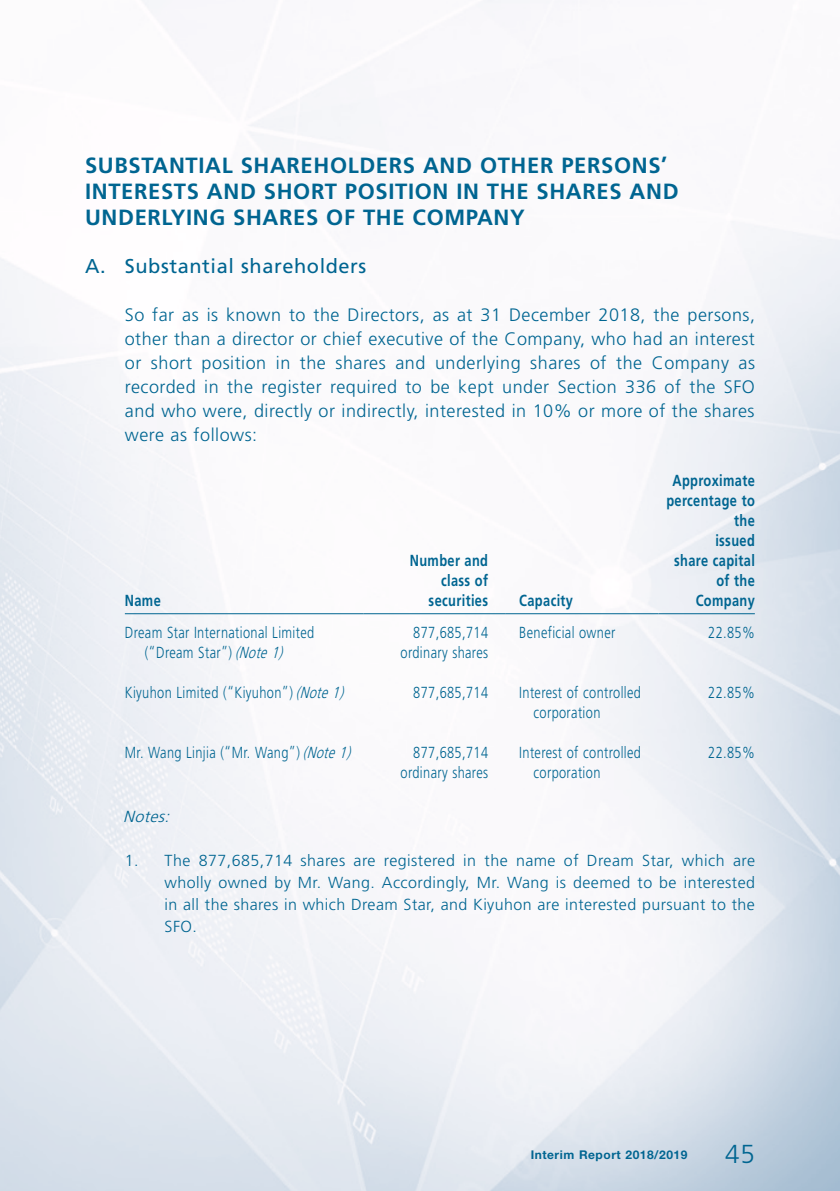
<style>
.page{position:relative;width:840px;height:1191px;background:#fff}
.page>*{position:absolute;margin:0;border:0;box-sizing:border-box;transform-origin:0 0}
.t1{font:300 26px "Frutiger LT Std";color:#006591}
.Heading_1{font:700 22px/26px "Frutiger LT Std";letter-spacing:.03em;color:#006591}
.Heading_2{font:20px "Frutiger LT Std";letter-spacing:.03em;color:#006591}
.Body_Text{font:300 18px/24px "Frutiger LT Std";letter-spacing:.025em;color:#006591;text-align:justify}
.Body_Text-2{font:300 16px/20px "Frutiger LT Std";letter-spacing:.03em;color:#006591;scale:.8 1}
.Notes{font:300 16px/22px "Frutiger LT Std";letter-spacing:.025em;color:#006591;text-align:justify}
.Body_Text-3{font:700 16px "Frutiger LT Std";letter-spacing:.03em;color:#006591;scale:.8 1}
.Notes-2{font:italic 300 16px "Frutiger LT Std";color:#006591}
.t2{font:700 12px "Helvetica Neue LT Std";letter-spacing:.045em;color:#006591}
.s1{font-style:italic}
</style>
<div class="page">
<img style="left:0;top:0;width:839px;height:1191px">
<hr style="left:125px;top:613px;width:238px;height:1px;background:#006591">
<hr style="left:363px;top:613px;width:142px;height:1px;background:#006591">
<hr style="left:505px;top:613px;width:153px;height:1px;background:#006591">
<hr style="left:658px;top:613px;width:96px;height:1px;background:#006591">
<p class="Heading_1" style="left:85px;top:152px;width:594px">SUBSTANTIAL SHAREHOLDERS AND OTHER PERSONS’<br>INTERESTS AND SHORT POSITION IN THE SHARES AND<br>UNDERLYING SHARES OF THE COMPANY</p>
<p class="Heading_2" style="left:85px;top:254px;width:282px">A. Substantial shareholders</p>
<p class="Body_Text" style="left:125px;top:303px;width:631px">So far as is known to the Directors, as at 31 December 2018, the persons, other than a director or chief executive of the Company, who had an interest or short position in the shares and underlying shares of the Company as recorded in the register required to be kept under Section 336 of the SFO and who were, directly or indirectly, interested in 10% or more of the shares were as follows:</p>
<p class="Body_Text-3" style="left:125px;top:591px;width:46px">Name</p>
<p class="Body_Text-3" style="left:409px;top:551px;width:99px">Number and</p>
<p class="Body_Text-3" style="left:441px;top:571px;width:60px">class of</p>
<p class="Body_Text-3" style="left:428px;top:591px;width:76px">securities</p>
<p class="Body_Text-3" style="left:519px;top:591px;width:69px">Capacity</p>
<p class="Body_Text-3" style="left:672px;top:471px;width:104px">Approximate</p>
<p class="Body_Text-3" style="left:666px;top:491px;width:112px">percentage to</p>
<p class="Body_Text-3" style="left:733px;top:511px;width:27px">the</p>
<p class="Body_Text-3" style="left:715px;top:531px;width:51px">issued</p>
<p class="Body_Text-3" style="left:674px;top:551px;width:102px">share capital</p>
<p class="Body_Text-3" style="left:716px;top:571px;width:50px">of the</p>
<p class="Body_Text-3" style="left:695px;top:591px;width:75px">Company</p>
<p class="Body_Text-2" style="left:125px;top:623px;width:238px;text-align:center">Dream Star International Limited (“Dream Star”) <span class="s1">(Note1)</span></p>
<p class="Body_Text-2" style="left:413px;top:623px;width:95px">877,685,714</p>
<p class="Body_Text-2" style="left:400px;top:643px;width:111px">ordinary shares</p>
<p class="Body_Text-2" style="left:519px;top:623px;width:122px">Beneficial owner</p>
<p class="Body_Text-2" style="left:707px;top:623px;width:60px">22.85%</p>
<p class="Body_Text-2" style="left:125px;top:683px;width:280px">Kiyuhon Limited (“Kiyuhon”) <span class="s1">(Note1)</span></p>
<p class="Body_Text-2" style="left:413px;top:683px;width:95px">877,685,714</p>
<p class="Body_Text-2" style="left:533px;top:683px;width:136px;text-indent:-14px">Interest of controlled corporation</p>
<p class="Body_Text-2" style="left:707px;top:683px;width:60px">22.85%</p>
<p class="Body_Text-2" style="left:125px;top:743px;width:289px">Mr. Wang Linjia (“Mr. Wang”) <span class="s1">(Note1)</span></p>
<p class="Body_Text-2" style="left:413px;top:743px;width:95px">877,685,714</p>
<p class="Body_Text-2" style="left:400px;top:763px;width:111px">ordinary shares</p>
<p class="Body_Text-2" style="left:533px;top:743px;width:136px;text-indent:-14px">Interest of controlled corporation</p>
<p class="Body_Text-2" style="left:707px;top:743px;width:60px">22.85%</p>
<p class="Notes-2" style="left:123px;top:807px;width:52px">Notes:</p>
<p class="Notes" style="left:164px;top:849px;width:591px;text-indent:-40px">1. The 877,685,714 shares are registered in the name of Dream Star, which are wholly owned by Mr. Wang. Accordingly, Mr. Wang is deemed to be interested in all the shares in which Dream Star, and Kiyuhon are interested pursuant to the SFO.</p>
<p class="t2" style="left:530px;top:1147px;width:158px">Interim Report 2018/2019</p>
<h1 class="t1" style="left:724px;top:1139px;width:31px">45</h1>
</div>
